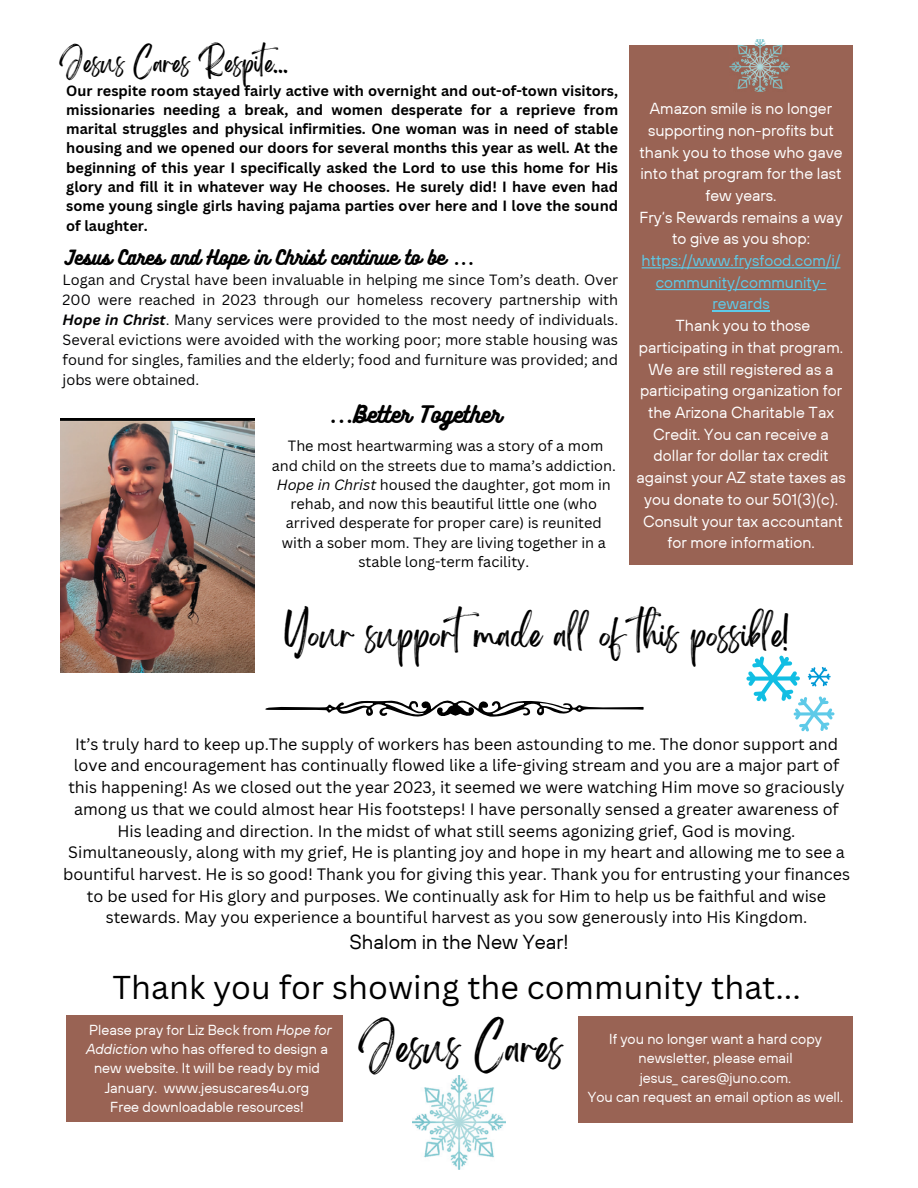
<style>
.page{position:relative;width:918px;height:1188px;background:#fff}
.page>*{position:absolute;margin:0;border:0;box-sizing:border-box;transform-origin:0 0}
.t1{font:35.25px "Brightwall";color:#000}
.t2{font:32.1px "Canva Sans";color:#000}
.t3{font:30.6px "Brightwall";color:#000}
.t4{font:22.5px "Brightwall";color:#000}
.t5{font:20.85px "Bukhari Script";color:#000}
.t6{font:20.25px "TT Hoves";color:#000}
.t7{font:18.45px "Bukhari Script";color:#000}
.t8{font:16.05px/21.8px "Canva Sans";color:#000;text-align:center}
.t9{font:15.9px/21.8px "TT Hoves";color:#fff;text-align:center}
.t10{font:15.9px/21.8px "TT Hoves";color:#5ecae8;text-align:center}
.t11{font:700 14.4px/19.4px "Canva Sans";color:#000;text-align:justify}
.t12{font:14.4px/20.1px "Canva Sans";color:#030304;text-align:justify}
.t13{font:14.4px/19.4px "Canva Sans";color:#000;text-align:center}
.t14{font:14.4px/19.4px "TT Hoves";color:#fff;text-align:center}
.s1{font-weight:700;font-style:italic}
.s2{font-style:italic}
</style>
<div class="page">
<img style="left:61px;top:418px;width:194px;height:255px">
<div style="left:629px;top:45px;width:224px;height:520px;background:#996354"></div>
<hr style="left:750px;top:267px;width:90px;height:1px;background:#5ecae8">
<hr style="left:666px;top:267px;width:78px;height:1px;background:#5ecae8">
<svg style="left:642px;top:267px;width:19px;height:1px"></svg>
<hr style="left:733px;top:289px;width:78px;height:1px;background:#5ecae8">
<hr style="left:656px;top:289px;width:71px;height:1px;background:#5ecae8">
<hr style="left:712px;top:311px;width:58px;height:1px;background:#5ecae8">
<svg style="left:265px;top:700px;width:379px;height:17px"></svg>
<svg style="left:746px;top:656px;width:88px;height:75px"></svg>
<img style="left:730px;top:40px;width:60px;height:51px">
<div style="left:66px;top:1015px;width:277px;height:107px;background:#996354"></div>
<div style="left:579px;top:1016px;width:274px;height:107px;background:#996354"></div>
<img style="left:412px;top:1075px;width:93px;height:94px">
<h3 class="t4" style="left:59px;top:56px;width:231px">Jesus Cares Respite...</h3>
<p class="t11" style="left:66px;top:81px;width:553px">Our respite room stayed fairly active with overnight and out-of-town visitors, missionaries needing a break, and women desperate for a reprieve from marital struggles and physical infirmities. One woman was in need of stable housing and we opened our doors for several months this year as well. At the beginning of this year I specifically asked the Lord to use this home for His glory and fill it in whatever way He chooses. He surely did! I have even had some young single girls having pajama parties over here and I love the sound of laughter.</p>
<p class="t9" style="left:639px;top:97px;width:205px">Amazon smile is no longer supporting non-profits but thank you to those who gave into that program for the last few years.<br>Fry‘s Rewards remains a way to give as you shop:</p>
<p class="t10" style="left:642px;top:249px;width:200px">https://www.frysfood.com/i/ community/community&shy;rewards</p>
<p class="t9" style="left:636px;top:314px;width:211px">Thank you to those participating in that program.<br>We are still registered as a participating organization for the Arizona Charitable Tax<br>Credit. You can receive a dollar for dollar tax credit against your AZ state taxes as you donate to our 501(3)(c).<br>Consult your tax accountant for more information.</p>
<p class="t7" style="left:65px;top:247px;width:411px">Jesus Cares and Hope in Christ continue to be ...</p>
<p class="t12" style="left:63px;top:270px;width:557px">Logan and Crystal have been invaluable in helping me since Tom’s death. Over 200 were reached in 2023 through our homeless recovery partnership with <span class="s1">Hope in Christ</span>. Many services were provided to the most needy of individuals.<br>Several evictions were avoided with the working poor; more stable housing was found for singles, families and the elderly; food and furniture was provided; and jobs were obtained.</p>
<p class="t5" style="left:329px;top:404px;width:174px">...Better Together</p>
<p class="t13" style="left:272px;top:436px;width:346px">The most heartwarming was a story of a mom and child on the streets due to mama’s addiction.<br><span class="s2">Hope in Christ</span> housed the daughter, got mom in rehab, and now this beautiful little one (who arrived desperate for proper care) is reunited with a sober mom. They are living together in a stable long-term facility.</p>
<h3 class="t3" style="left:285px;top:624px;width:507px">Your supportmade all of this possible!</h3>
<p class="t8" style="left:63px;top:733px;width:788px">It’s truly hard to keep up.The supply of workers has been astounding to me. The donor support and love and encouragement has continually flowed like a life-giving stream and you are a major part of this happening! As we closed out the year 2023, it seemed we were watching Him move so graciously among us that we could almost hear His footsteps! I have personally sensed a greater awareness of His leading and direction. In the midst of what still seems agonizing grief, God is moving.<br>Simultaneously, along with my grief, He is planting joy and hope in my heart and allowing me to see a bountiful harvest. He is so good! Thank you for giving this year. Thank you for entrusting your finances to be used for His glory and purposes. We continually ask for Him to help us be faithful and wise stewards. May you experience a bountiful harvest as you sow generously into His Kingdom.</p>
<p class="t6" style="left:349px;top:929px;width:221px">Shalom in the New Year!</p>
<h2 class="t2" style="left:113px;top:968px;width:690px">Thank you for showing the community that...</h2>
<h1 class="t1" style="left:358px;top:1036px;width:206px">Jesus Cares</h1>
<p class="t14" style="left:86px;top:1020px;width:247px">Please pray for Liz Beck from <span class="s2">Hope for Addiction</span> who has offered to design a new website. It will be ready by mid January. www.jesuscares4u.org<br>Free downloadable resources!</p>
<p class="t14" style="left:588px;top:1029px;width:257px">If you no longer want a hard copy newsletter, please email<br>jesus_ cares@juno.com.<br>You can request an email option as well.</p>
</div>
